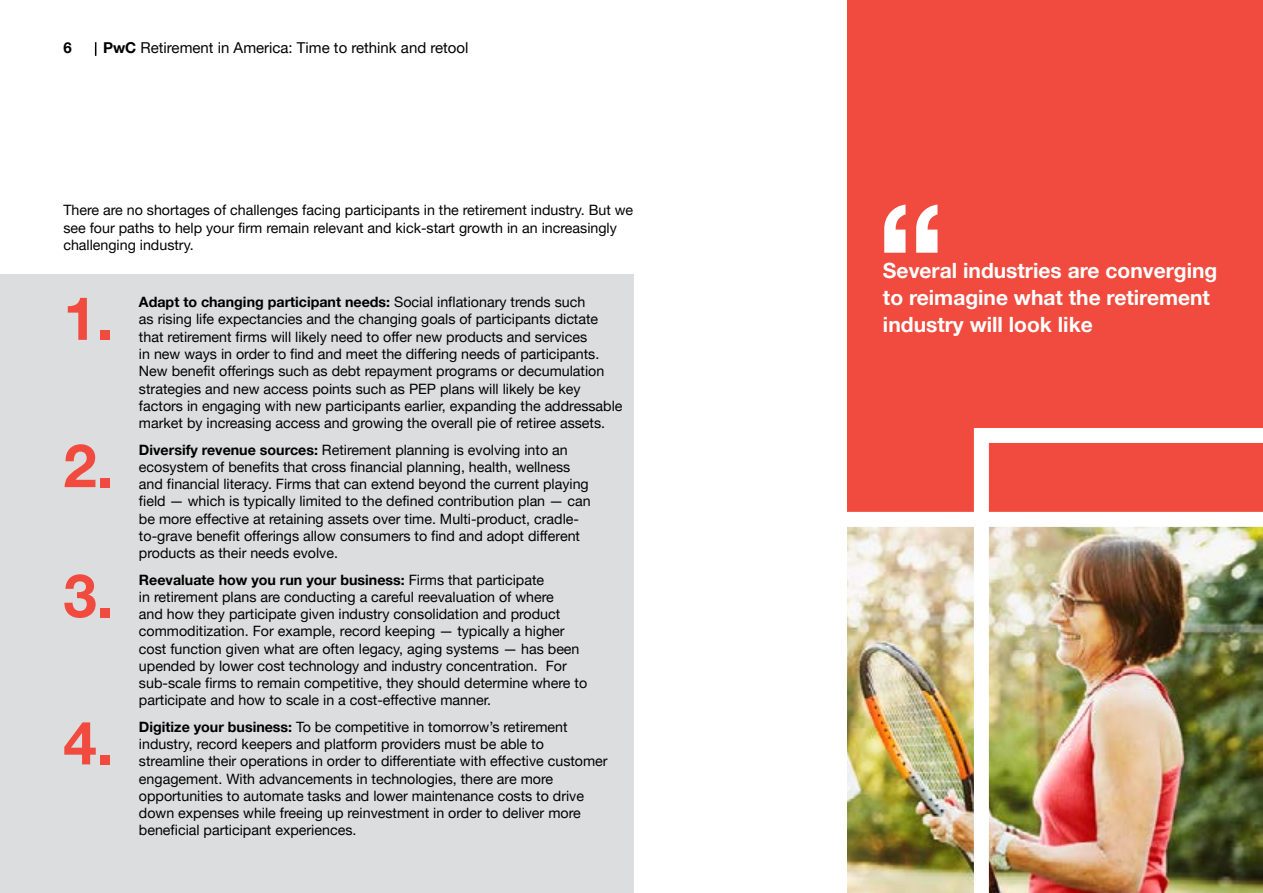
<style>
.page{position:relative;width:1263px;height:893px;background:#fff}
.page>*{position:absolute;margin:0;border:0;box-sizing:border-box;transform-origin:0 0}
.t1{font:700 60px/130.1px "Helvetica Neue LT Pro";color:#f04b3e}
.t2{font:700 21px/27px "Helvetica Neue LT Pro";color:#fff}
.t3{font:15px "Helvetica Neue LT Pro";color:#000}
.t4{font:700 15px "Helvetica Neue LT Pro";color:#000}
.t5{font:14.25px/17.2px "Helvetica Neue LT Pro";color:#000}
.s1{font-weight:700}
</style>
<div class="page">
<div style="left:0;top:275px;width:633px;height:618px;background:#dcddde"></div>
<svg style="left:95px;top:42px;width:1px;height:14px"></svg>
<img style="left:847px;top:527px;width:119px;height:366px">
<div style="left:847px;top:0;width:416px;height:511px;background:#f04b3e"></div>
<img style="left:966px;top:428px;width:297px;height:465px">
<svg style="left:884px;top:205px;width:53px;height:48px"></svg>
<p class="t4" style="left:63px;top:38px;width:10px">6</p>
<p class="t3" style="left:103px;top:38px;width:367px"><span class="s1">PwC</span> Retirement in America: Time to rethink and retool</p>
<p class="t5" style="left:63px;top:201px;width:571px">There are no shortages of challenges facing participants in the retirement industry. But we see four paths to help your firm remain relevant and kick-start growth in an increasingly challenging industry.</p>
<h1 class="t1" style="left:63px;top:252px;width:52px">1.</h1>
<h1 class="t1" style="left:63px;top:399px;width:52px">2.<br>3.</h1>
<h1 class="t1" style="left:63px;top:677px;width:52px">4.</h1>
<p class="t5" style="left:139px;top:293px;width:485px"><span class="s1">Adapt to changing participant needs:</span> Social inflationary trends such<br>as rising life expectancies and the changing goals of participants dictate that retirement firms will likely need to offer new products and services<br>in new ways in order to find and meet the differing needs of participants.<br>New benefit offerings such as debt repayment programs or decumulation strategies and new access points such as PEP plans will likely be key factors in engaging with new participants earlier, expanding the addressable market by increasing access and growing the overall pie of retiree assets.</p>
<p class="t5" style="left:139px;top:440px;width:453px"><span class="s1">Diversify revenue sources:</span> Retirement planning is evolving into an ecosystem of benefits that cross financial planning, health, wellness and financial literacy. Firms that can extend beyond the current playing field — which is typically limited to the defined contribution plan — can be more effective at retaining assets over time. Multi-product, cradle&shy;to-grave benefit offerings allow consumers to find and adopt different products as their needs evolve.</p>
<p class="t5" style="left:139px;top:570px;width:450px"><span class="s1">Reevaluate how you run your business:</span> Firms that participate<br>in retirement plans are conducting a careful reevaluation of where<br>and how they participate given industry consolidation and product commoditization. For example, record keeping — typically a higher cost function given what are often legacy, aging systems — has been upended by lower cost technology and industry concentration. For sub-scale firms to remain competitive, they should determine where to participate and how to scale in a cost-effective manner.</p>
<p class="t5" style="left:139px;top:718px;width:470px"><span class="s1">Digitize your business:</span> To be competitive in tomorrow’s retirement industry, record keepers and platform providers must be able to streamline their operations in order to differentiate with effective customer engagement. With advancements in technologies, there are more opportunities to automate tasks and lower maintenance costs to drive down expenses while freeing up reinvestment in order to deliver more beneficial participant experiences.</p>
<h2 class="t2" style="left:883px;top:257px;width:336px">Several industries are converging to reimagine what the retirement industry will look like</h2>
</div>
